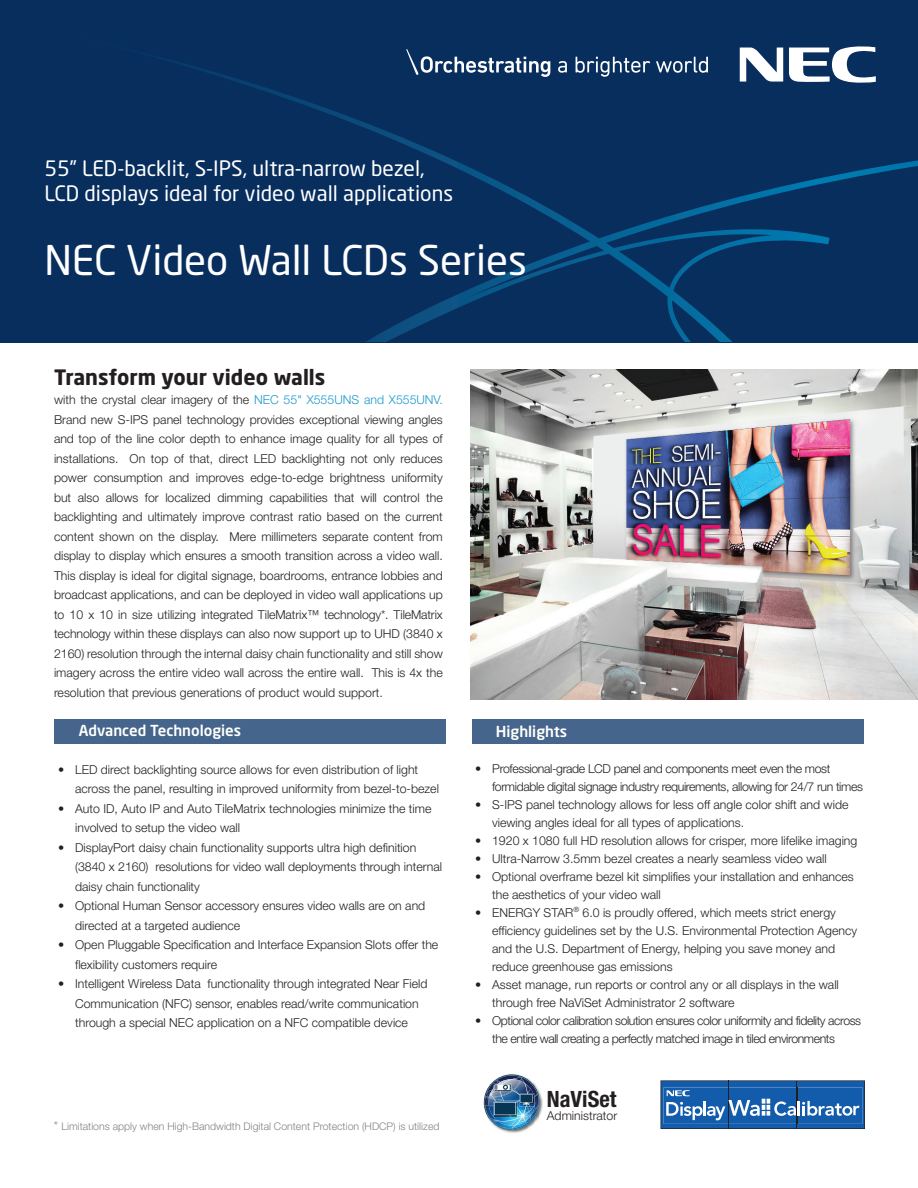
<style>
.page{position:relative;width:918px;height:1188px;background:#fff}
.page>*{position:absolute;margin:0;border:0;box-sizing:border-box;transform-origin:0 0}
.t1{font:40.5px "Neo Sans Std";color:#fff}
.t2{font:700 condensed 22.5px "Helvetica Neue LT Std";color:#231f20}
.t3{font:21px/25.2px "Neo Sans Std";color:#fff}
.t4{font:700 21px "Neo Sans Std";color:#231f20}
.t5{font:500 15px "Neo Sans Std";color:#fff}
.t6{font:300 12.3px/19.5px "Helvetica Neue LT Std";color:#231f20}
.t7{font:300 12.3px/18px "Helvetica Neue LT Std";letter-spacing:-.035em;color:#231f20}
.t8{font:300 12.3px/18px "Helvetica Neue LT Std";letter-spacing:-.03em;color:#231f20}
.t9{font:300 10.5px "Helvetica Neue LT Std";color:#808285}
.s1{color:#1c99cd}
.s2{font-size:12.3px}
</style>
<div class="page">
<div style="left:0;top:0;width:918px;height:343px;background:#082e5e"></div>
<svg style="left:167px;top:47px;width:751px;height:295px"></svg>
<svg style="left:740px;top:48px;width:43px;height:34px"></svg>
<svg style="left:789px;top:46px;width:87px;height:37px"></svg>
<svg style="left:558px;top:61px;width:9px;height:12px"></svg>
<svg style="left:576px;top:57px;width:74px;height:20px"></svg>
<svg style="left:656px;top:57px;width:52px;height:16px"></svg>
<svg style="left:406px;top:49px;width:144px;height:28px"></svg>
<div style="left:54px;top:719px;width:392px;height:24px;background:#46658c"></div>
<div style="left:472px;top:719px;width:392px;height:24px;background:#46658c"></div>
<img style="left:471px;top:369px;width:447px;height:330px">
<img style="left:483px;top:1074px;width:60px;height:59px">
<svg style="left:660px;top:1080px;width:205px;height:49px;background:#3570b0"></svg>
<h3 class="t3" style="left:44px;top:156px;width:410px">55” LED-backlit, S-IPS, ultra-narrow bezel,<br>LCD displays ideal for video wall applications</h3>
<h1 class="t1" style="left:44px;top:236px;width:484px">NEC Video Wall LCDs Series</h1>
<h3 class="t4" style="left:54px;top:364px;width:273px">Transform your video walls</h3>
<p class="t6" style="left:54px;top:390px;width:390px;text-align:justify">with the crystal clear imagery of the <span class="s1">NEC 55" X555UNS and X555UNV.<br></span>Brand new S-IPS panel technology provides exceptional viewing angles and top of the line color depth to enhance image quality for all types of installations. On top of that, direct LED backlighting not only reduces power consumption and improves edge-to-edge brightness uniformity but also allows for localized dimming capabilities that will control the backlighting and ultimately improve contrast ratio based on the current content shown on the display. Mere millimeters separate content from display to display which ensures a smooth transition across a video wall.<br>This display is ideal for digital signage, boardrooms, entrance lobbies and broadcast applications, and can be deployed in video wall applications up to 10 x 10 in size utilizing integrated TileMatrix™ technology*. TileMatrix technology within these displays can also now support up to UHD (3840 x 2160) resolution through the internal daisy chain functionality and still show imagery across the entire video wall across the entire wall. This is 4x the resolution that previous generations of product would support.</p>
<p class="t5" style="left:79px;top:721px;width:164px">Advanced Technologies</p>
<p class="t6" style="left:75px;top:759px;width:365px;text-indent:-17px">• LED direct backlighting source allows for even distribution of light across the panel, resulting in improved uniformity from bezel-to-bezel</p>
<p class="t6" style="left:75px;top:798px;width:358px;text-indent:-17px">• Auto ID, Auto IP and Auto TileMatrix technologies minimize the time involved to setup the video wall</p>
<p class="t6" style="left:75px;top:837px;width:369px;text-indent:-17px">• DisplayPort daisy chain functionality supports ultra high definition (3840 x 2160) resolutions for video wall deployments through internal daisy chain functionality</p>
<p class="t6" style="left:75px;top:896px;width:352px;text-indent:-17px">• Optional Human Sensor accessory ensures video walls are on and directed at a targeted audience</p>
<p class="t6" style="left:75px;top:935px;width:365px;text-indent:-17px">• Open Pluggable Specification and Interface Expansion Slots offer the flexibility customers require</p>
<p class="t6" style="left:75px;top:974px;width:354px;text-indent:-17px">• Intelligent Wireless Data functionality through integrated Near Field<br>Communication (NFC) sensor, enables read/write communication through a special NEC application on a NFC compatible device</p>
<p class="t9" style="left:54px;top:1120px;width:387px"><span class="s2">*</span> Limitations apply when High-Bandwidth Digital Content Protection (HDCP) is utilized</p>
<p class="t5" style="left:496px;top:722px;width:73px">Highlights</p>
<p class="t8" style="left:492px;top:759px;width:372px;text-indent:-17px">• Professional-grade LCD panel and components meet even the most formidable digital signage industry requirements, allowing for 24/7 run times</p>
<p class="t6" style="left:492px;top:795px;width:358px;line-height:18px;text-indent:-17px">• S-IPS panel technology allows for less off angle color shift and wide viewing angles ideal for all types of applications.</p>
<p class="t6" style="left:475px;top:830px;width:384px">• 1920 x 1080 full HD resolution allows for crisper, more lifelike imaging</p>
<p class="t6" style="left:475px;top:848px;width:353px">• Ultra-Narrow 3.5mm bezel creates a nearly seamless video wall</p>
<p class="t6" style="left:492px;top:867px;width:363px;line-height:18px;text-indent:-17px">• Optional overframe bezel kit simplifies your installation and enhances the aesthetics of your video wall</p>
<p class="t6" style="left:492px;top:903px;width:367px;line-height:18px;text-indent:-17px">• ENERGY STAR<sup>®</sup> 6.0 is proudly offered, which meets strict energy efficiency guidelines set by the U.S. Environmental Protection Agency and the U.S. Department of Energy, helping you save money and reduce greenhouse gas emissions</p>
<p class="t6" style="left:492px;top:975px;width:348px;line-height:18px;text-indent:-17px">• Asset manage, run reports or control any or all displays in the wall through free NaViSet Administrator 2 software</p>
<p class="t7" style="left:492px;top:1011px;width:371px;text-indent:-17px">• Optional color calibration solution ensures color uniformity and fidelity across the entire wall creating a perfectly matched image in tiled environments</p>
<h2 class="t2" style="left:547px;top:1085px;width:71px">NaViSet</h2>
<p class="t6" style="left:547px;top:1106px;width:72px">Administrator</p>
</div>
